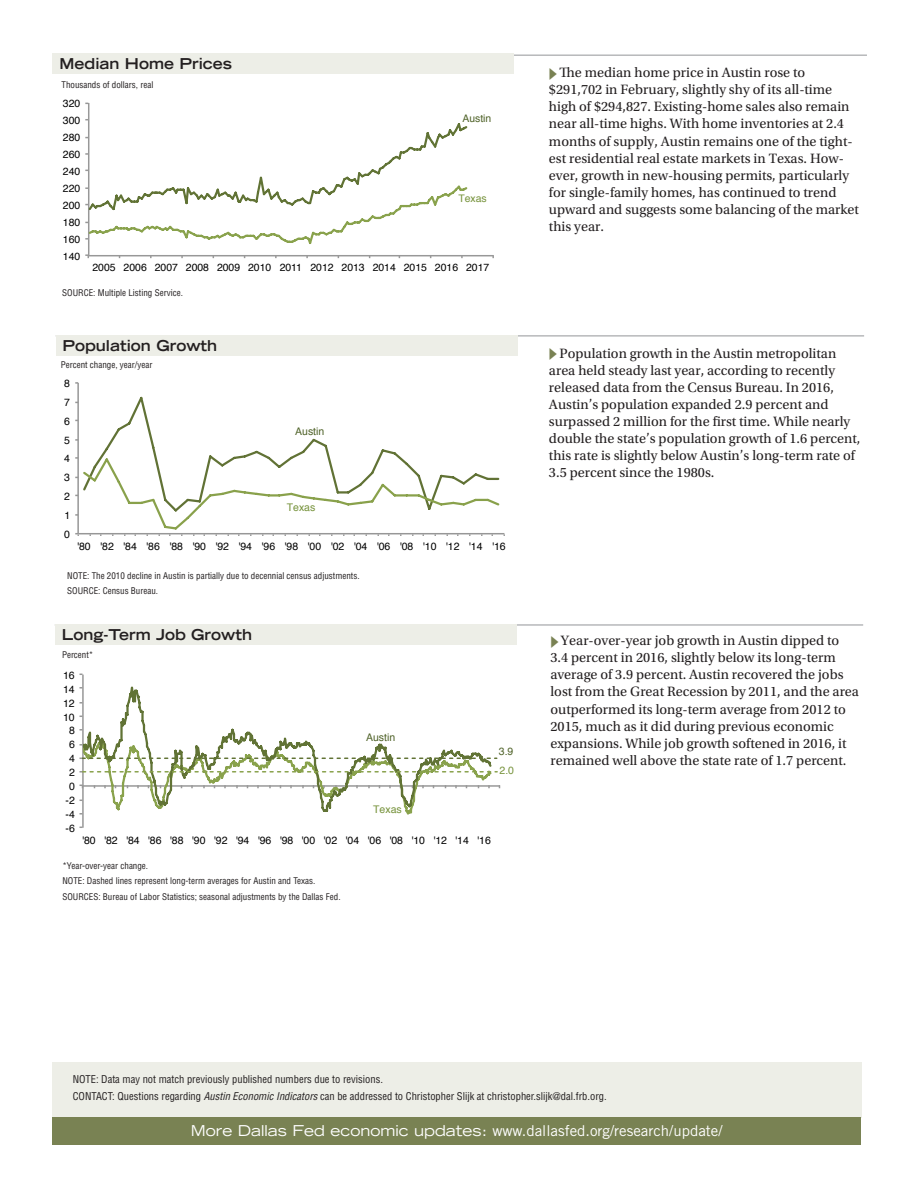
<style>
.page{position:relative;width:918px;height:1188px;background:#fff}
.page>*{position:absolute;margin:0;border:0;box-sizing:border-box;transform-origin:0 0}
.t1{font:15px "Trade Gothic LT Std";color:#fff}
.SectionHead{font:700 expanded 15px "Trade Gothic LT Std";color:#231f20}
.t2{font:14.25px/17.1px "Utopia Std";color:#231f20}
.Notes{font:condensed 10.5px "Helvetica LT Std";color:#231f20}
.t3{font:10.5px "Helvetica";color:#000}
.t4{font:10.5px/19px "Helvetica";color:#4f6228}
.t5{font:10.5px "Helvetica";color:#77933c}
.t6{font:10.35px "Helvetica";color:#000}
.t7{font:10.35px "Helvetica";color:#4f6228}
.t8{font:10.35px "Helvetica";color:#77933c}
.Notes-2{font:condensed 9px "Helvetica LT Std";color:#231f20}
.axislabels{font:condensed 9px "Helvetica LT Std";color:#231f20}
.s1{color:#77933c}
.s2{font-style:italic}
.s3{font-stretch:expanded}
</style>
<div class="page">
<hr style="left:56px;top:336px;width:808px;height:1px;background:#939598">
<div style="left:52px;top:1062px;width:810px;height:56px;background:#edeee7"></div>
<div style="left:52px;top:1117px;width:809px;height:28px;background:#798253"></div>
<hr style="left:59px;top:55px;width:808px;height:1px;background:#939598">
<div style="left:53px;top:54px;width:461px;height:20px;background:#edeee7"></div>
<hr style="left:82px;top:675px;width:2px;height:153px;background:#989898">
<svg style="left:82px;top:685px;width:172px;height:52px"></svg>
<svg style="left:80px;top:737px;width:420px;height:79px"></svg>
<svg style="left:85px;top:102px;width:409px;height:157px"></svg>
<div style="left:89px;top:103px;width:404px;height:153px;background:#fff"></div>
<hr style="left:88px;top:103px;width:1px;height:153px;background:#989898">
<hr style="left:89px;top:255px;width:404px;height:1px;background:#989898">
<svg style="left:85px;top:254px;width:4px;height:4px"></svg>
<svg style="left:85px;top:119px;width:383px;height:127px"></svg>
<div style="left:56px;top:336px;width:461px;height:20px;background:#edeee7"></div>
<hr style="left:77px;top:383px;width:2px;height:151px;background:#979797">
<svg style="left:100px;top:396px;width:300px;height:60px"></svg>
<svg style="left:75px;top:456px;width:430px;height:80px"></svg>
<hr style="left:55px;top:625px;width:808px;height:1px;background:#939598">
<div style="left:55px;top:625px;width:461px;height:20px;background:#edeee7"></div>
<p class="SectionHead" style="left:60px;top:54px;width:174px">Median Home Prices</p>
<p class="axislabels" style="left:62px;top:80px;width:93px">Thousands of dollars, real</p>
<p class="t6" style="left:63px;top:95px;width:19px">320</p>
<p class="t6" style="left:63px;top:112px;width:19px">300</p>
<p class="t6" style="left:63px;top:129px;width:19px">280</p>
<p class="t6" style="left:63px;top:146px;width:19px">260</p>
<p class="t6" style="left:63px;top:163px;width:19px">240</p>
<p class="t6" style="left:63px;top:180px;width:19px">220</p>
<p class="t6" style="left:63px;top:197px;width:19px">200</p>
<p class="t6" style="left:63px;top:214px;width:19px">180</p>
<p class="t6" style="left:63px;top:231px;width:19px">160</p>
<p class="t6" style="left:63px;top:248px;width:19px">140</p>
<p class="t7" style="left:462px;top:110px;width:30px">Austin</p>
<p class="t8" style="left:458px;top:191px;width:30px">Texas</p>
<p class="t6" style="left:93px;top:260px;width:398px">2005 2006 2007 2008 2009 2010 2011 2012 2013 2014 2015 2016 2017</p>
<p class="Notes-2" style="left:62px;top:287px;width:122px">SOURCE: Multiple Listing Service.</p>
<p class="SectionHead" style="left:63px;top:336px;width:156px">Population Growth</p>
<p class="axislabels" style="left:61px;top:359px;width:93px">Percent change, year/year</p>
<p class="t3" style="left:64px;top:375px;width:7px">8</p>
<p class="t3" style="left:64px;top:394px;width:7px">7</p>
<p class="t3" style="left:64px;top:413px;width:7px">6</p>
<p class="t3" style="left:64px;top:432px;width:7px">5</p>
<p class="t3" style="left:64px;top:451px;width:7px">4</p>
<p class="t3" style="left:64px;top:470px;width:7px">3</p>
<p class="t3" style="left:64px;top:488px;width:7px">2</p>
<p class="t3" style="left:64px;top:507px;width:7px">1</p>
<p class="t3" style="left:64px;top:526px;width:7px">0</p>
<p class="t4" style="left:295px;top:423px;width:31px">Austin</p>
<p class="t5" style="left:287px;top:499px;width:30px">Texas</p>
<p class="t3" style="left:77px;top:538px;width:430px">'80 '82 '84 '86 '88 '90 '92 '94 '96 '98 '00 '02 '04 '06 '08 '10 '12 '14 '16</p>
<p class="Notes-2" style="left:67px;top:570px;width:294px">NOTE: The 2010 decline in Austin is partially due to decennial census adjustments.</p>
<p class="Notes-2" style="left:67px;top:585px;width:92px">SOURCE: Census Bureau.</p>
<p class="t2" style="left:549px;top:64px;width:311px;text-indent:10px">The median home price in Austin rose to $291,702 in February, slightly shy of its all-time high of $294,827. Existing-home sales also remain near all-time highs. With home inventories at 2.4 months of supply, Austin remains one of the tight&shy;est residential real estate markets in Texas. How&shy;ever, growth in new-housing permits, particularly for single-family homes, has continued to trend upward and suggests some balancing of the market this year.</p>
<p class="t2" style="left:549px;top:345px;width:313px;text-indent:10px">Population growth in the Austin metropolitan area held steady last year, according to recently released data from the Census Bureau. In 2016, Austin’s population expanded 2.9 percent and surpassed 2 million for the first time. While nearly double the state’s population growth of 1.6 percent, this rate is slightly below Austin’s long-term rate of 3.5 percent since the 1980s.</p>
<p class="SectionHead" style="left:62px;top:625px;width:192px">Long-Term Job Growth</p>
<p class="t2" style="left:550px;top:632px;width:310px;text-indent:10px">Year-over-year job growth in Austin dipped to 3.4 percent in 2016, slightly below its long-term average of 3.9 percent. Austin recovered the jobs lost from the Great Recession by 2011, and the area outperformed its long-term average from 2012 to 2015, much as it did during previous economic expansions. While job growth softened in 2016, it remained well above the state rate of 1.7 percent.</p>
<p class="axislabels" style="left:62px;top:649px;width:33px">Percent*</p>
<p class="t3" style="left:63px;top:667px;width:13px">16</p>
<p class="t3" style="left:63px;top:681px;width:13px">14</p>
<p class="t3" style="left:63px;top:695px;width:13px">12</p>
<p class="t3" style="left:63px;top:709px;width:13px">10</p>
<p class="t3" style="left:69px;top:723px;width:7px">8</p>
<p class="t4" style="left:366px;top:729px;width:31px">Austin</p>
<p class="t3" style="left:69px;top:737px;width:7px">6</p>
<p class="t4" style="left:499px;top:743px;width:17px">3.9<br><span class="s1">2.0</span></p>
<p class="t3" style="left:69px;top:751px;width:7px">4</p>
<p class="t3" style="left:69px;top:764px;width:7px">2</p>
<p class="t3" style="left:69px;top:778px;width:7px">0</p>
<p class="t3" style="left:66px;top:792px;width:11px">-2</p>
<p class="t3" style="left:66px;top:806px;width:11px">-4</p>
<p class="t3" style="left:66px;top:820px;width:11px">-6</p>
<p class="t5" style="left:373px;top:801px;width:30px">Texas</p>
<p class="t3" style="left:82px;top:832px;width:410px">'80 '82 '84 '86 '88 '90 '92 '94 '96 '98 '00 '02 '04 '06 '08 '10 '12 '14 '16</p>
<p class="Notes-2" style="left:62px;top:860px;width:87px">*Year-over-year change.</p>
<p class="Notes-2" style="left:62px;top:875px;width:254px">NOTE: Dashed lines represent long-term averages for Austin and Texas.</p>
<p class="Notes-2" style="left:62px;top:891px;width:280px">SOURCES: Bureau of Labor Statistics; seasonal adjustments by the Dallas Fed.</p>
<p class="Notes" style="left:73px;top:1072px;width:312px">NOTE: Data may not match previously published numbers due to revisions.</p>
<p class="Notes" style="left:73px;top:1089px;width:536px">CONTACT: Questions regarding <span class="s2">Austin Economic Indicators</span> can be addressed to Christopher Slijk at christopher.slijk@dal.frb.org.</p>
<p class="t1" style="left:191px;top:1122px;width:533px"><span class="s3">More Dallas Fed economic updates:</span> www.dallasfed.org/research/update/</p>
</div>
